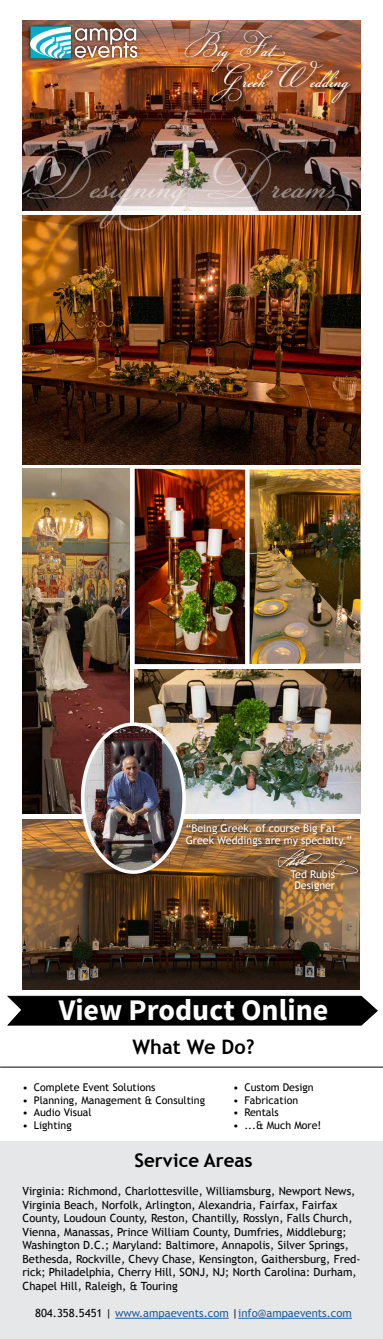
<style>
.page{position:relative;width:383px;height:1339px;background:#fff}
.page>*{position:absolute;margin:0;border:0;box-sizing:border-box;transform-origin:0 0}
.t1{font:33.12px/31.9px "Champignon";color:#fff}
.t2{font:700 30px "Source Sans Pro";color:#fff}
.t3{font:700 20px "Trebuchet MS";color:#000}
.t4{font:700 18.75px "Trebuchet MS";color:#000}
.t5{font:11.25px/13.5px "Trebuchet MS";color:#000}
.t6{font:11.25px "Trebuchet MS";color:#215e9e}
.t7{font:10.62px "Trebuchet MS";color:#000}
.t8{font:10.62px/12.8px "Trebuchet MS";color:#fff}
.s1{font-family:"Champignon Alt Swash"}
.s2{color:#000}
</style>
<div class="page">
<img style="left:22px;top:215px;width:338px;height:249px">
<img style="left:135px;top:669px;width:225px;height:145px">
<img style="left:22px;top:819px;width:337px;height:170px">
<img style="left:249px;top:469px;width:111px;height:195px">
<img style="left:135px;top:469px;width:110px;height:195px">
<img style="left:22px;top:469px;width:107px;height:345px">
<img style="left:22px;top:21px;width:338px;height:189px">
<img style="left:27px;top:148px;width:322px;height:88px">
<div style="left:27px;top:23px;width:113px;height:38px;background:#000;opacity:.75"></div>
<img style="left:26px;top:23px;width:111px;height:39px">
<div style="left:0;top:1141px;width:382px;height:198px;background:#e6e7e8"></div>
<hr style="left:115px;top:1318px;width:114px;height:1px;background:#215e9e">
<hr style="left:238px;top:1318px;width:114px;height:1px;background:#215e9e">
<svg style="left:7px;top:995px;width:371px;height:30px;background:#111"></svg>
<hr style="left:0;top:1067px;width:382px;height:1px;background:#000">
<div style="left:185px;top:823px;width:171px;height:73px;background:#000;opacity:.75"></div>
<img style="left:83px;top:724px;width:101px;height:148px">
<div style="left:81px;top:722px;width:105px;height:152px;border:3px solid #fff;border-radius:50%"></div>
<div style="left:277px;top:848px;width:84px;height:30px;background:#000;opacity:.75"></div>
<svg style="left:278px;top:849px;width:79px;height:25px;background:#8c6b4c"></svg>
<div style="left:183px;top:28px;width:172px;height:80px;background:#000;opacity:.75"></div>
<h1 class="t1" style="left:223px;top:28px;width:128px;text-indent:-40px">Big Fa<span class="s1">t<br></span>Greek Wedding</h1>
<p class="t8" style="left:186px;top:822px;width:167px">“Being Greek, of course Big Fat<br>Greek Weddings are my specialty.”</p>
<p class="t8" style="left:290px;top:868px;width:46px;line-height:11.2px;text-align:center">Ted Rubis<br>Designer</p>
<h2 class="t2" style="left:59px;top:991px;width:271px">View Product Online</h2>
<h3 class="t3" style="left:132px;top:1035px;width:123px">What We Do?</h3>
<p class="t7" style="left:22px;top:1081px;width:134px">• Complete Event Solutions</p>
<p class="t7" style="left:22px;top:1093px;width:184px">• Planning, Management &amp; Consulting</p>
<p class="t7" style="left:22px;top:1106px;width:71px">• Audio Visual</p>
<p class="t7" style="left:22px;top:1119px;width:51px">• Lighting</p>
<p class="t7" style="left:233px;top:1081px;width:82px">• Custom Design</p>
<p class="t7" style="left:233px;top:1093px;width:67px">• Fabrication</p>
<p class="t7" style="left:233px;top:1106px;width:47px">• Rentals</p>
<p class="t7" style="left:233px;top:1119px;width:90px">• ...&amp; Much More!</p>
<h3 class="t4" style="left:134px;top:1148px;width:120px">Service Areas</h3>
<p class="t5" style="left:23px;top:1184px;width:339px">Virginia: Richmond, Charlottesville, Williamsburg, Newport News, Virginia Beach, Norfolk, Arlington, Alexandria, Fairfax, Fairfax County, Loudoun County, Reston, Chantilly, Rosslyn, Falls Church, Vienna, Manassas, Prince William County, Dumfries, Middleburg; Washington D.C.; Maryland: Baltimore, Annapolis, Silver Springs, Bethesda, Rockville, Chevy Chase, Kensington, Gaithersburg, Fred&shy;rick; Philadelphia, Cherry Hill, SONJ, NJ; North Carolina: Durham, Chapel Hill, Raleigh, &amp; Touring</p>
<p class="t6" style="left:35px;top:1306px;width:318px"><span class="s2">804.358.5451 |</span> www.ampaevents.com <span class="s2">|</span>info@ampaevents.com</p>
</div>
